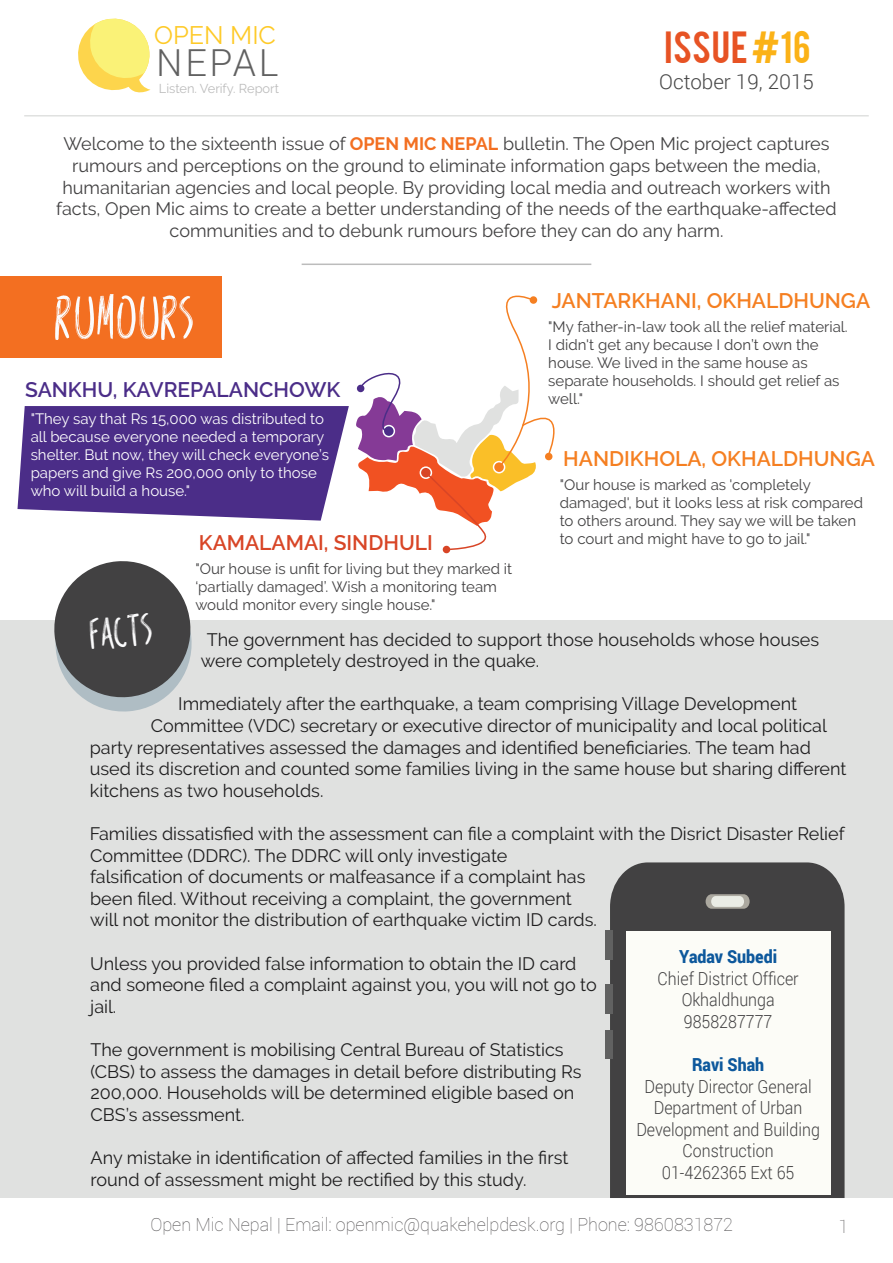
<style>
.page{position:relative;width:893px;height:1263px;background:#fff}
.page>*{position:absolute;margin:0;border:0;box-sizing:border-box;transform-origin:0 0}
.t1{font:57px "REIS";color:#fbfbfc}
.t2{font:42px "REIS";color:#fbfbfc}
.t3{font:300 37.2px "Roboto";letter-spacing:.075em;color:#616161}
.t4{font:35.4px "Bebas";letter-spacing:.02em;color:#e75324}
.t5{font:25.2px "Raleway";color:#feca28}
.t6{font:600 21px "Raleway";color:#f57f21}
.t7{font:600 21px "Raleway";color:#4b2d88}
.t8{font:600 21px "Raleway";color:#d84526}
.t9{font:300 20.55px "Roboto";color:#464646}
.t10{font:18px/21.6px "Raleway";color:#1e1d1e}
.t11{font:18px/21.6px "Raleway";color:#424142;text-align:center}
.t12{font:300 18px/21.6px "Roboto";color:#424142;text-align:center;scale:.89 1}
.t13{font:100 18px "Roboto";color:#565455}
.t14{font:900 18px "Roboto";color:#0d589c;scale:.89 1}
.t15{font:15px/18px "Raleway";color:#424142}
.t16{font:15px/18px "Raleway";color:#fff}
.t17{font:12.9px "Raleway";color:#bcbcbc}
.s1{color:#fbb217}
.s2{font-weight:700;color:#f36f21}
</style>
<div class="page">
<svg style="left:78px;top:18px;width:73px;height:75px"></svg>
<div style="left:0;top:276px;width:222px;height:82px;background:#f36f21"></div>
<hr style="left:24px;top:115px;width:845px;height:2px;background:#e0e1e0">
<hr style="left:302px;top:264px;width:289px;height:1px;background:#bcbcbc">
<svg style="left:17px;top:406px;width:332px;height:115px;background:#5d4294"></svg>
<div style="left:443px;top:546px;width:7px;height:7px;background:#d84526;border-radius:50%"></div>
<svg style="left:356px;top:295px;width:199px;height:256px"></svg>
<div style="left:0;top:620px;width:893px;height:577px;background:#e0e1e0"></div>
<svg style="left:54px;top:561px;width:138px;height:151px"></svg>
<div style="left:610px;top:862px;width:235px;height:336px;background:#424142"></div>
<div style="left:626px;top:931px;width:205px;height:263px;background:#fcfcf7"></div>
<svg style="left:706px;top:894px;width:44px;height:15px"></svg>
<div style="left:606px;top:931px;width:7px;height:29px;background:#616161"></div>
<div style="left:606px;top:984px;width:7px;height:29px;background:#616161"></div>
<div style="left:606px;top:1030px;width:7px;height:29px;background:#616161"></div>
<h3 class="t5" style="left:154px;top:20px;width:123px">OPEN MIC</h3>
<h3 class="t3" style="left:156px;top:37px;width:124px">NEPAL</h3>
<p class="t17" style="left:159px;top:81px;width:122px">Listen. Verify. Report</p>
<h3 class="t4" style="left:664px;top:22px;width:148px">ISSUE<span class="s1">#16</span></h3>
<p class="t9" style="left:659px;top:67px;width:156px">October 19, 2015</p>
<p class="t11" style="left:56px;top:133px;width:782px">Welcome to the sixteenth issue of <span class="s2">OPEN MIC NEPAL</span> bulletin. The Open Mic project captures rumours and perceptions on the ground to eliminate information gaps between the media, humanitarian agencies and local people. By providing local media and outreach workers with facts, Open Mic aims to create a better understanding of the needs of the earthquake-affected communities and to debunk rumours before they can do any harm.</p>
<h1 class="t1" style="left:54px;top:286px;width:142px">RUMOURS</h1>
<p class="t7" style="left:25px;top:377px;width:317px">SANKHU, KAVREPALANCHOWK</p>
<p class="t16" style="left:31px;top:409px;width:300px">"They say that Rs 15,000 was distributed to all because everyone needed a temporary shelter. But now, they will check everyone’s papers and give Rs 200,000 only to those who will build a house."</p>
<p class="t8" style="left:199px;top:530px;width:235px">KAMALAMAI, SINDHULI</p>
<p class="t6" style="left:552px;top:289px;width:320px">JANTARKHANI, OKHALDHUNGA</p>
<p class="t15" style="left:548px;top:318px;width:301px">"My father-in-law took all the relief material.<br>I didn't get any because I don’t own the house. We lived in the same house as separate households. I should get relief as well."</p>
<p class="t6" style="left:563px;top:446px;width:313px">HANDIKHOLA, OKHALDHUNGA</p>
<p class="t15" style="left:560px;top:476px;width:305px">"Our house is marked as 'completely damaged', but it looks less at risk compared to others around. They say we will be taken to court and might have to go to jail."</p>
<p class="t15" style="left:195px;top:559px;width:318px">"Our house is unfit for living but they marked it ‘partially damaged’. Wish a monitoring team would monitor every single house."</p>
<h2 class="t2" style="left:87px;top:611px;width:65px;rotate:-5deg">FACTS</h2>
<p class="t10" style="left:201px;top:628px;width:620px;text-indent:6px">The government has decided to support those households whose houses were completely destroyed in the quake.</p>
<p class="t10" style="left:178px;top:693px;width:620px">Immediately after the earthquake, a team comprising Village Development</p>
<p class="t10" style="left:151px;top:715px;width:678px">Committee (VDC) secretary or executive director of municipality and local political</p>
<p class="t10" style="left:90px;top:736px;width:722px">party representatives assessed the damages and identified beneficiaries. The team had</p>
<p class="t10" style="left:90px;top:758px;width:758px">used its discretion and counted some families living in the same house but sharing different</p>
<p class="t10" style="left:90px;top:780px;width:235px">kitchens as two households.</p>
<p class="t10" style="left:90px;top:823px;width:756px">Families dissatisfied with the assessment can file a complaint with the Disrict Disaster Relief Committee (DDRC). The DDRC will only investigate<br>falsification of documents or malfeasance if a complaint has<br>been filed. Without receiving a complaint, the government<br>will not monitor the distribution of earthquake victim ID cards.</p>
<p class="t10" style="left:90px;top:952px;width:508px">Unless you provided false information to obtain the ID card and someone filed a complaint against you, you will not go to jail.</p>
<p class="t10" style="left:90px;top:1039px;width:493px">The government is mobilising Central Bureau of Statistics (CBS) to assess the damages in detail before distributing Rs 200,000. Households will be determined eligible based on CBS’s assessment.</p>
<p class="t10" style="left:91px;top:1147px;width:479px">Any mistake in identification of affected families in the first round of assessment might be rectified by this study.</p>
<p class="t14" style="left:679px;top:944px;width:111px">Yadav Subedi</p>
<p class="t12" style="left:658px;top:967px;width:160px">Chief District Officer<br>Okhaldhunga<br>9858287777</p>
<p class="t14" style="left:692px;top:1052px;width:83px">Ravi Shah</p>
<p class="t12" style="left:636px;top:1075px;width:208px">Deputy Director General<br>Department of Urban<br>Development and Building<br>Construction<br>01-4262365 Ext 65</p>
<p class="t13" style="left:150px;top:1212px;width:584px">Open Mic Nepal | Email: openmic@quakehelpdesk.org | Phone: 9860831872</p>
<p class="t13" style="left:838px;top:1214px;width:11px">1</p>
</div>
